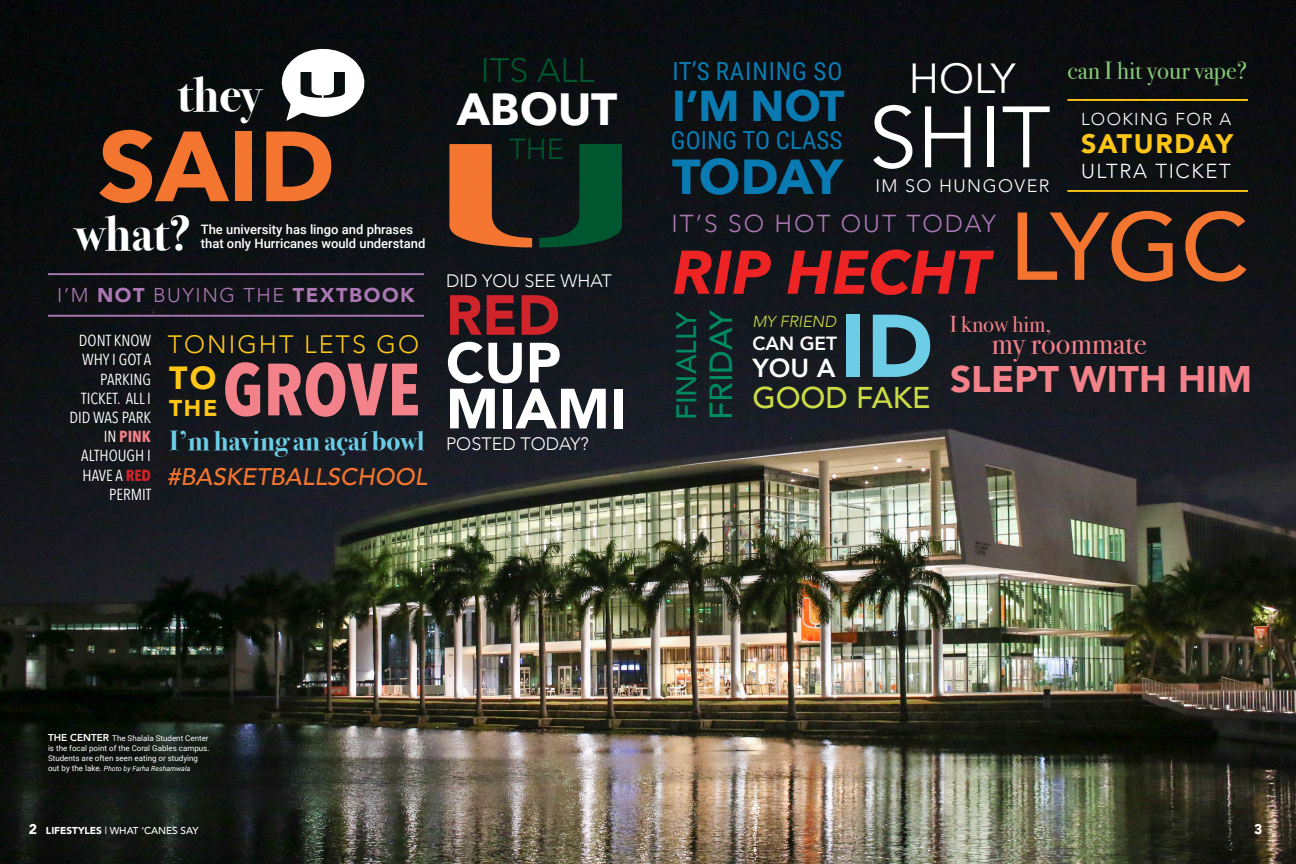
<style>
.page{position:relative;width:1296px;height:864px;background:#fff}
.page>*{position:absolute;margin:0;border:0;box-sizing:border-box;transform-origin:0 0}
.t1{font:700 98.4px "Avenir Next";color:#f37530}
.t2{font:500 95px "Avenir Next";color:#f37530}
.t3{font:900 87.9px "Avenir";color:#6dcde6}
.t4{font:86px "Avenir";color:#fff}
.t5{font:700 73.1px "Avenir Next Condensed";color:#f38189}
.t6{font:italic 700 61px "Avenir Next";color:#ee2323}
.t7{font:900 56px "Avenir";color:#fff}
.t8{font:900 56px "Avenir";color:#d1232a}
.t9{font:700 49.6px "Bodoni Svty Two ITCTT";color:#fff}
.t10{font:700 49px "Avenir Next";letter-spacing:-.025em;color:#0a7bb2}
.t11{font:700 45px "Avenir Next";color:#fff}
.t12{font:700 43px "Avenir Next";color:#0a7bb2}
.t13{font:42px "Avenir";color:#fff}
.t14{font:900 37px "Avenir";color:#f38189}
.t15{font:300 34px "Avenir";color:#00562e}
.t16{font:500 32px "Avenir";color:#008a5f}
.t17{font:900 32px "Avenir";color:#fec717}
.t18{font:30.5px "Bodoni Svty Two ITCTT";color:#f38189}
.t19{font:500 30px "Avenir";color:#cadb45}
.t20{font:300 29px "Avenir";color:#00562e}
.t21{font:500 28px "Avenir";color:#008a5f}
.t22{font:700 27.5px "Bodoni Svty Two ITCTT";color:#6dcde6}
.t23{font:900 26.8px "Avenir";letter-spacing:.06em;color:#fec717}
.t24{font:800 26px "Avenir";color:#fff}
.t25{font:300 25.1px "Avenir";letter-spacing:.08em;color:#fec717}
.t26{font:25px "Bodoni Svty Two ITCTT";color:#85c878}
.t27{font:25px "Roboto Condensed";letter-spacing:.035em;color:#0a7bb2}
.t28{font:25px "Roboto Condensed";color:#0a7bb2}
.t29{font:300 24.5px "Avenir";letter-spacing:.08em;color:#ac78b3}
.t30{font:italic 500 24px "Avenir";color:#f37530}
.t31{font:23px "Bodoni Svty Two ITCTT";color:#f38189}
.t32{font:900 22.9px "Avenir";color:#fec717}
.t33{font:300 20.2px "Avenir";letter-spacing:.08em;color:#fff}
.t34{font:300 20px "Avenir";letter-spacing:.08em;color:#ac78b3}
.t35{font:800 19px "Avenir";color:#fff}
.t36{font:300 18px "Avenir";color:#fff}
.t37{font:300 18px "Avenir";letter-spacing:.08em;color:#fff}
.t38{font:300 17.2px "Avenir";letter-spacing:.08em;color:#fff}
.t39{font:16px/19.2px "Avenir Next Condensed";color:#fff;text-align:right}
.t40{font:italic 300 16px "Avenir";color:#cadb45}
.t41{font:700 16px "Avenir Next Condensed";color:#f38189}
.t42{font:900 14px "Avenir";color:#fff}
.t43{font:500 13px "Roboto";color:#fff}
.t44{font:500 10px "Avenir";color:#fff}
.t45{font:8px/10px "Roboto";color:#fff;text-align:justify}
.t46{font:italic 7px "Roboto";color:#fff}
.s1{font-weight:900}
.s2{font-weight:400;color:#fff}
.s3{font-weight:700;color:#d1232a}
.s4{font-family:"Avenir";font-weight:800;font-size:10px}
.s5{font-style:normal;font-size:8px}
.s6{font-weight:900;font-size:14px}
</style>
<div class="page">
<img style="left:0;top:0;width:1296px;height:864px">
<svg style="left:539px;top:144px;width:83px;height:103px;background:#063623"></svg>
<svg style="left:449px;top:143px;width:83px;height:104px;background:#874623"></svg>
<svg style="left:278px;top:45px;width:90px;height:76px"></svg>
<hr style="left:1067px;top:99px;width:181px;height:2px;background:#fec717">
<hr style="left:1067px;top:190px;width:181px;height:2px;background:#fec717">
<hr style="left:48px;top:273px;width:376px;height:2px;background:#ac78b3">
<hr style="left:48px;top:315px;width:376px;height:2px;background:#ac78b3">
<p class="t9" style="left:177px;top:53px;width:85px">they</p>
<p class="t1" style="left:98px;top:82px;width:239px">SAID</p>
<p class="t9" style="left:75px;top:192px;width:117px">what?</p>
<p class="t43" style="left:201px;top:221px;width:214px">The university has lingo and phrases</p>
<p class="t43" style="left:201px;top:235px;width:226px">that only Hurricanes would understand</p>
<p class="t34" style="left:57px;top:283px;width:359px">I’M <span class="s1">NOT</span> BUYING THE <span class="s1">TEXTBOOK</span></p>
<p class="t39" style="left:79px;top:330px;width:74px">DONT KNOW<br>WHY I GOT A<br>PARKING</p>
<p class="t39" style="left:81px;top:388px;width:71px">TICKET. ALL I</p>
<p class="t39" style="left:69px;top:407px;width:83px">DID WAS PARK</p>
<p class="t41" style="left:104px;top:427px;width:49px"><span class="s2">IN</span> PINK</p>
<p class="t39" style="left:81px;top:445px;width:72px">ALTHOUGH I<br>HAVE A <span class="s3">RED<br></span>PERMIT</p>
<p class="t25" style="left:168px;top:329px;width:253px">TONIGHT LETS GO</p>
<p class="t17" style="left:169px;top:350px;width:49px">TO</p>
<p class="t32" style="left:169px;top:389px;width:50px">THE</p>
<p class="t5" style="left:223px;top:345px;width:199px">GROVE</p>
<p class="t22" style="left:170px;top:418px;width:256px">I’m having an açaí bowl</p>
<p class="t30" style="left:167px;top:463px;width:262px">#BASKETBALLSCHOOL</p>
<p class="t15" style="left:481px;top:50px;width:115px">ITS ALL</p>
<p class="t11" style="left:457px;top:70px;width:162px">ABOUT</p>
<p class="t20" style="left:509px;top:132px;width:56px">THE</p>
<p class="t36" style="left:446px;top:270px;width:167px">DID YOU SEE WHAT</p>
<p class="t8" style="left:446px;top:267px;width:116px">RED</p>
<p class="t7" style="left:446px;top:315px;width:117px">CUP</p>
<p class="t7" style="left:446px;top:361px;width:182px">MIAMI</p>
<p class="t36" style="left:446px;top:433px;width:144px">POSTED TODAY?</p>
<p class="t27" style="left:673px;top:54px;width:171px">IT’S RAINING SO</p>
<p class="t12" style="left:672px;top:68px;width:174px">I’M NOT</p>
<p class="t28" style="left:671px;top:123px;width:173px">GOING TO CLASS</p>
<p class="t10" style="left:672px;top:135px;width:173px">TODAY</p>
<p class="t13" style="left:909px;top:54px;width:108px">HOLY</p>
<p class="t4" style="left:869px;top:86px;width:183px">SHIT</p>
<p class="t37" style="left:875px;top:175px;width:176px">IM SO HUNGOVER</p>
<p class="t26" style="left:1068px;top:50px;width:181px">can I hit your vape?</p>
<p class="t38" style="left:1081px;top:108px;width:152px">LOOKING FOR A</p>
<p class="t23" style="left:1081px;top:121px;width:154px">SATURDAY</p>
<p class="t33" style="left:1081px;top:159px;width:151px">ULTRA TICKET</p>
<p class="t29" style="left:672px;top:209px;width:326px">IT’S SO HOT OUT TODAY</p>
<p class="t6" style="left:673px;top:220px;width:318px">RIP HECHT</p>
<p class="t2" style="left:1010px;top:166px;width:240px">LYGC</p>
<p class="t21" style="left:662px;top:420px;width:111px;rotate:-90deg">FINALLY</p>
<p class="t16" style="left:693px;top:420px;width:112px;rotate:-90deg">FRIDAY</p>
<p class="t3" style="left:840px;top:271px;width:94px">ID</p>
<p class="t40" style="left:752px;top:312px;width:85px">MY FRIEND</p>
<p class="t35" style="left:752px;top:329px;width:86px">CAN GET</p>
<p class="t24" style="left:752px;top:348px;width:85px">YOU A</p>
<p class="t19" style="left:752px;top:372px;width:180px">GOOD FAKE</p>
<p class="t31" style="left:950px;top:305px;width:103px">I know him,</p>
<p class="t14" style="left:950px;top:347px;width:304px">SLEPT WITH HIM</p>
<p class="t18" style="left:991px;top:319px;width:157px">my roommate</p>
<p class="t45" style="left:48px;top:733px;width:163px"><span class="s4">THE CENTER</span> The Shalala Student Center is the focal point of the Coral Gables campus.<br>Students are often seen eating or studying</p>
<p class="t46" style="left:48px;top:764px;width:144px"><span class="s5">out by the lake.</span> Photo by Farha Reshamwala</p>
<p class="t44" style="left:29px;top:822px;width:171px"><span class="s6">2</span> <span class="s1">LIFESTYLES</span> | WHAT ‘CANES SAY</p>
<p class="t42" style="left:1254px;top:818px;width:10px">3</p>
</div>
